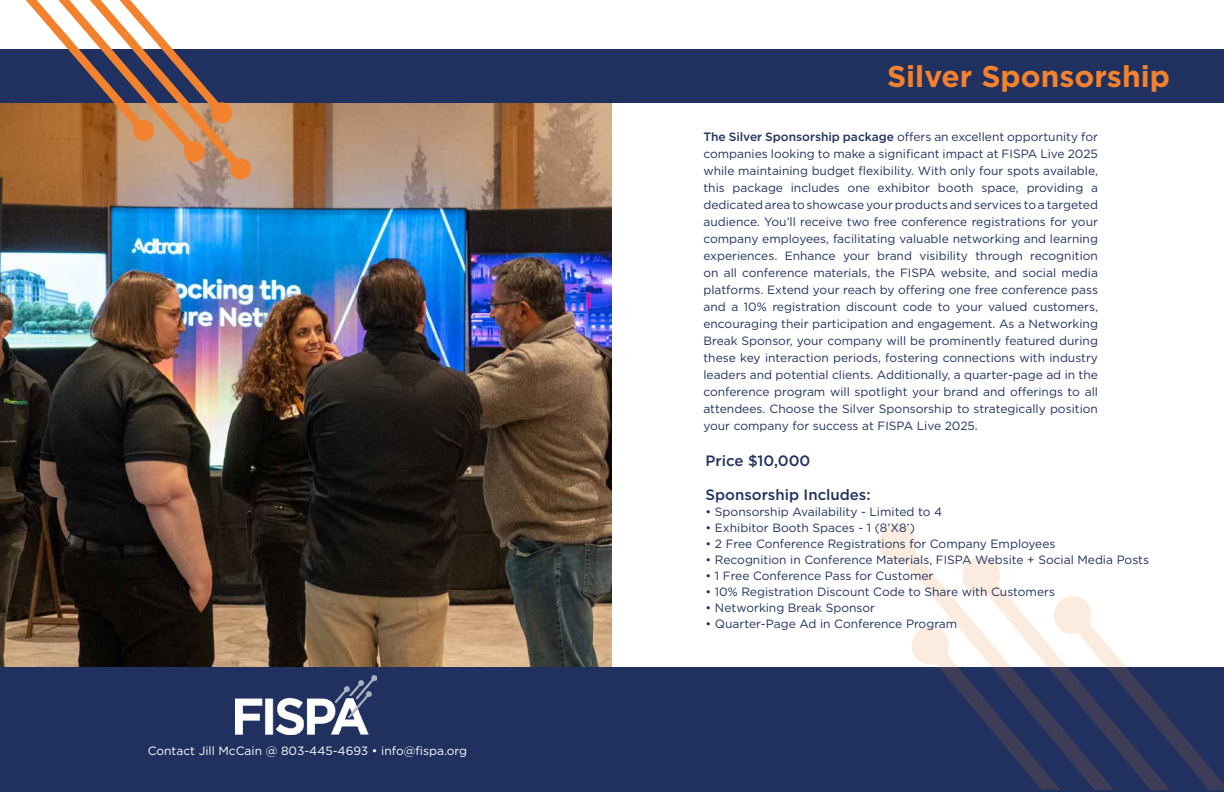
<style>
.page{position:relative;width:1224px;height:792px;background:#fff}
.page>*{position:absolute;margin:0;border:0;box-sizing:border-box;transform-origin:0 0}
.t1{font:700 30px "Gotham";color:#f2822e}
.t2{font:500 15px "Gotham";color:#21305f}
.t3{font:12px/17px "Gotham";color:#21305f;text-align:justify}
.t4{font:12px "Gotham";color:#fff}
.s1{font-weight:500}
</style>
<div class="page">
<img style="left:0;top:102px;width:612px;height:565px">
<div style="left:0;top:49px;width:612px;height:53px;background:#20305f"></div>
<div style="left:612px;top:49px;width:612px;height:53px;background:#20305f"></div>
<svg style="left:0;top:102px;width:253px;height:79px;background:#b5855f"></svg>
<svg style="left:0;top:0;width:234px;height:163px"></svg>
<div style="left:0;top:667px;width:612px;height:125px;background:#20305f"></div>
<div style="left:612px;top:667px;width:612px;height:125px;background:#20305f"></div>
<svg style="left:879px;top:524px;width:127px;height:70px"></svg>
<svg style="left:912px;top:594px;width:312px;height:197px"></svg>
<img style="left:235px;top:676px;width:142px;height:59px">
<p class="t4" style="left:148px;top:743px;width:321px">Contact Jill McCain @ 803-445-4693 • info@fispa.org</p>
<h1 class="t1" style="left:887px;top:56px;width:284px">Silver Sponsorship</h1>
<p class="t3" style="left:703px;top:128px;width:396px"><span class="s1">The Silver Sponsorship package</span> offers an excellent opportunity for companies looking to make a significant impact at FISPA Live 2025 while maintaining budget flexibility. With only four spots available, this package includes one exhibitor booth space, providing a dedicated area to showcase your products and services to a targeted audience. You’ll receive two free conference registrations for your company employees, facilitating valuable networking and learning experiences. Enhance your brand visibility through recognition on all conference materials, the FISPA website, and social media platforms. Extend your reach by offering one free conference pass and a 10% registration discount code to your valued customers, encouraging their participation and engagement. As a Networking Break Sponsor, your company will be prominently featured during these key interaction periods, fostering connections with industry leaders and potential clients. Additionally, a quarter-page ad in the conference program will spotlight your brand and offerings to all attendees. Choose the Silver Sponsorship to strategically position your company for success at FISPA Live 2025.</p>
<p class="t2" style="left:706px;top:450px;width:106px">Price $10,000</p>
<p class="t2" style="left:706px;top:484px;width:167px">Sponsorship Includes:</p>
<p class="t3" style="left:706px;top:503px;width:238px">• Sponsorship Availability - Limited to 4</p>
<p class="t3" style="left:706px;top:519px;width:211px">• Exhibitor Booth Spaces - 1 (8’X8’)</p>
<p class="t3" style="left:706px;top:535px;width:351px">• 2 Free Conference Registrations for Company Employees</p>
<p class="t3" style="left:706px;top:551px;width:445px">• Recognition in Conference Materials, FISPA Website + Social Media Posts</p>
<p class="t3" style="left:706px;top:567px;width:229px">• 1 Free Conference Pass for Customer</p>
<p class="t3" style="left:706px;top:583px;width:351px">• 10% Registration Discount Code to Share with Customers</p>
<p class="t3" style="left:706px;top:599px;width:171px">• Networking Break Sponsor</p>
<p class="t3" style="left:706px;top:615px;width:253px">• Quarter-Page Ad in Conference Program</p>
</div>
